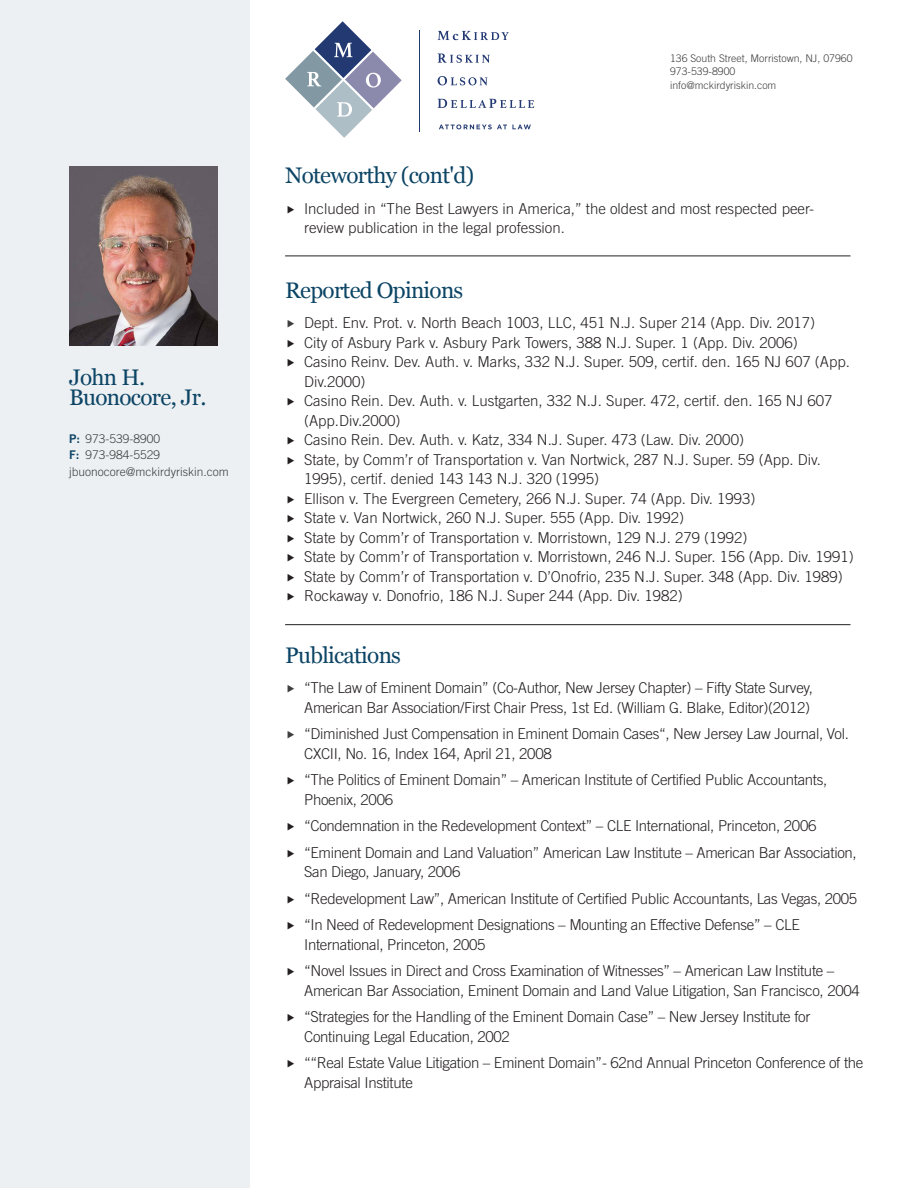
<style>
.page{position:relative;width:918px;height:1188px;background:#fff}
.page>*{position:absolute;margin:0;border:0;box-sizing:border-box;transform-origin:0 0}
.t1{font:22.5px/19.5px "Georgia";letter-spacing:-.03em;color:#0c4465}
.t2{font:300 15px/19.5px "Trade Gothic LT Std";letter-spacing:-.02em;color:#231f20}
.t3{font:300 15px/19.5px "Trade Gothic LT Std";color:#231f20}
.t4{font:300 12px/16.5px "Trade Gothic LT Std";color:#3e3e3f}
.t5{font:300 10.5px "Trade Gothic LT Std";color:#3e3e3f}
.s1{font-family:"Trade Gothic LT Std Bd 2";font-weight:400;color:#0c4465}
</style>
<div class="page">
<div style="left:0;top:0;width:249px;height:1188px;background:#ecf0f2"></div>
<img style="left:69px;top:166px;width:149px;height:179px">
<hr style="left:285px;top:624px;width:566px;height:1px;background:#231f20">
<hr style="left:285px;top:256px;width:566px;height:1px;background:#231f20">
<svg style="left:285px;top:21px;width:117px;height:117px"></svg>
<hr style="left:419px;top:30px;width:1px;height:102px;background:#223972">
<svg style="left:439px;top:124px;width:92px;height:5px"></svg>
<svg style="left:438px;top:99px;width:96px;height:9px"></svg>
<svg style="left:438px;top:76px;width:49px;height:9px"></svg>
<svg style="left:438px;top:53px;width:52px;height:10px"></svg>
<svg style="left:438px;top:31px;width:71px;height:9px"></svg>
<p class="t1" style="left:69px;top:367px;width:139px">John H.<br>Buonocore, Jr.</p>
<p class="t4" style="left:69px;top:430px;width:93px"><span class="s1">P:</span> 973-539-8900</p>
<p class="t4" style="left:69px;top:447px;width:161px"><span class="s1">F:</span> 973-984-5529 jbuonocore@mckirdyriskin.com</p>
<p class="t5" style="left:670px;top:52px;width:184px">136 South Street, Morristown, NJ, 07960</p>
<p class="t5" style="left:670px;top:65px;width:67px">973-539-8900</p>
<p class="t5" style="left:670px;top:79px;width:108px">info@mckirdyriskin.com</p>
<p class="t1" style="left:285px;top:165px;width:191px">Noteworthy (cont'd)</p>
<p class="t3" style="left:304px;top:198px;width:512px">Included in “The Best Lawyers in America,” the oldest and most respected peer&shy;review publication in the legal profession.</p>
<p class="t1" style="left:285px;top:279px;width:180px">Reported Opinions</p>
<p class="t3" style="left:304px;top:313px;width:513px">Dept. Env. Prot. v. North Beach 1003, LLC, 451 N.J. Super 214 (App. Div. 2017)</p>
<p class="t3" style="left:304px;top:332px;width:495px">City of Asbury Park v. Asbury Park Towers, 388 N.J. Super. 1 (App. Div. 2006)</p>
<p class="t3" style="left:304px;top:352px;width:547px">Casino Reinv. Dev. Auth. v. Marks, 332 N.J. Super. 509, certif. den. 165 NJ 607 (App.<br>Div.2000)</p>
<p class="t3" style="left:304px;top:391px;width:530px">Casino Rein. Dev. Auth. v. Lustgarten, 332 N.J. Super. 472, certif. den. 165 NJ 607 (App.Div.2000)</p>
<p class="t3" style="left:304px;top:430px;width:441px">Casino Rein. Dev. Auth. v. Katz, 334 N.J. Super. 473 (Law. Div. 2000)</p>
<p class="t3" style="left:304px;top:449px;width:518px">State, by Comm’r of Transportation v. Van Nortwick, 287 N.J. Super. 59 (App. Div.<br>1995), certif. denied 143 143 N.J. 320 (1995)</p>
<p class="t3" style="left:304px;top:488px;width:453px">Ellison v. The Evergreen Cemetery, 266 N.J. Super. 74 (App. Div. 1993)</p>
<p class="t3" style="left:304px;top:508px;width:381px">State v. Van Nortwick, 260 N.J. Super. 555 (App. Div. 1992)</p>
<p class="t3" style="left:304px;top:527px;width:445px">State by Comm’r of Transportation v. Morristown, 129 N.J. 279 (1992)</p>
<p class="t3" style="left:304px;top:547px;width:551px">State by Comm’r of Transportation v. Morristown, 246 N.J. Super. 156 (App. Div. 1991)</p>
<p class="t3" style="left:304px;top:566px;width:540px">State by Comm’r of Transportation v. D’Onofrio, 235 N.J. Super. 348 (App. Div. 1989)</p>
<p class="t3" style="left:304px;top:586px;width:380px">Rockaway v. Donofrio, 186 N.J. Super 244 (App. Div. 1982)</p>
<p class="t1" style="left:285px;top:644px;width:117px">Publications</p>
<p class="t2" style="left:304px;top:678px;width:510px">“The Law of Eminent Domain” (Co-Author, New Jersey Chapter) – Fifty State Survey,<br>American Bar Association/First Chair Press, 1st Ed. (William G. Blake, Editor)(2012)</p>
<p class="t2" style="left:304px;top:724px;width:546px">“Diminished Just Compensation in Eminent Domain Cases“, New Jersey Law Journal, Vol.<br>CXCII, No. 16, Index 164, April 21, 2008</p>
<p class="t2" style="left:304px;top:770px;width:525px">“The Politics of Eminent Domain” – American Institute of Certified Public Accountants,<br>Phoenix, 2006</p>
<p class="t2" style="left:304px;top:816px;width:514px">“Condemnation in the Redevelopment Context” – CLE International, Princeton, 2006</p>
<p class="t2" style="left:304px;top:842px;width:554px">“Eminent Domain and Land Valuation” American Law Institute – American Bar Association,<br>San Diego, January, 2006</p>
<p class="t2" style="left:304px;top:888px;width:555px">“Redevelopment Law”, American Institute of Certified Public Accountants, Las Vegas, 2005</p>
<p class="t2" style="left:304px;top:915px;width:497px">“In Need of Redevelopment Designations – Mounting an Effective Defense” – CLE<br>International, Princeton, 2005</p>
<p class="t2" style="left:304px;top:961px;width:557px">“Novel Issues in Direct and Cross Examination of Witnesses” – American Law Institute –<br>American Bar Association, Eminent Domain and Land Value Litigation, San Francisco, 2004</p>
<p class="t2" style="left:304px;top:1007px;width:508px">“Strategies for the Handling of the Eminent Domain Case” – New Jersey Institute for<br>Continuing Legal Education, 2002</p>
<p class="t2" style="left:304px;top:1053px;width:561px">““Real Estate Value Litigation – Eminent Domain”- 62nd Annual Princeton Conference of the<br>Appraisal Institute</p>
</div>
